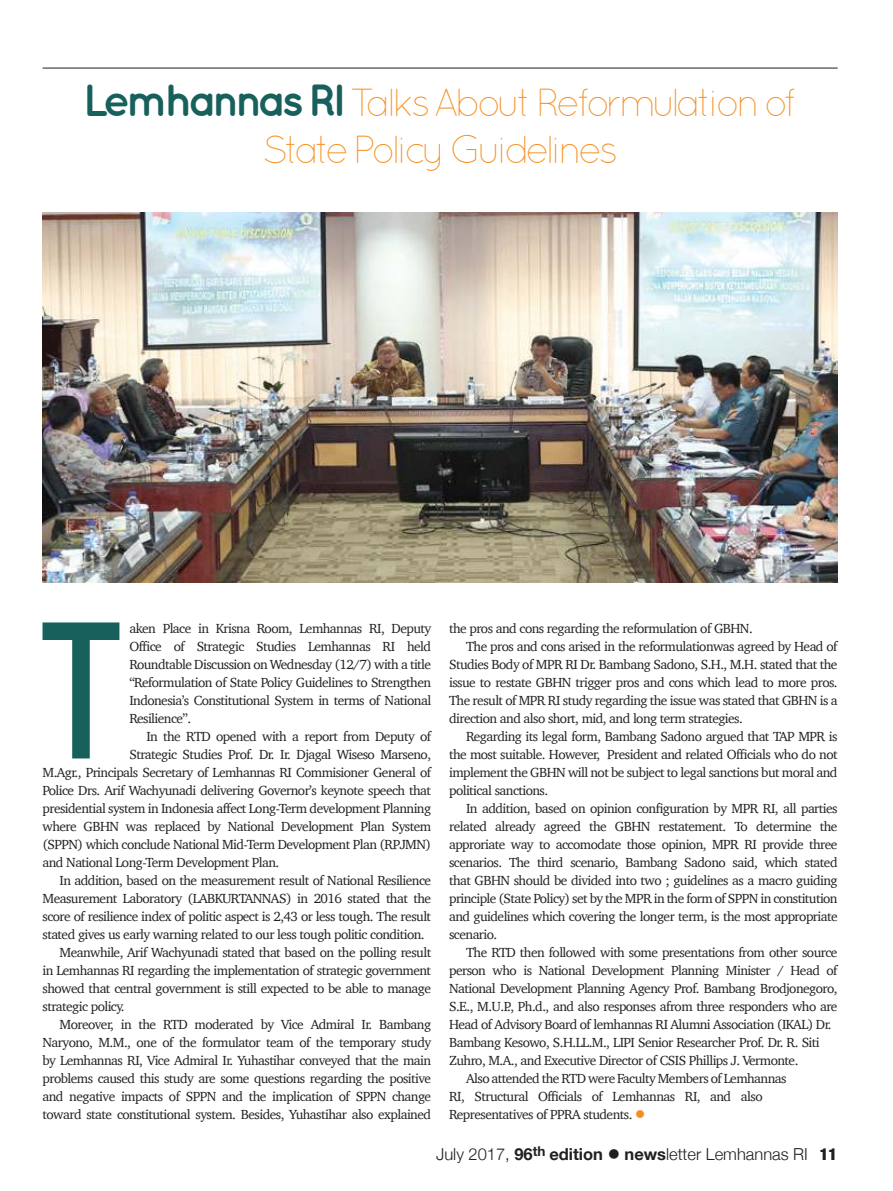
<style>
.page{position:relative;width:893px;height:1191px;background:#fff}
.page>*{position:absolute;margin:0;border:0;box-sizing:border-box;transform-origin:0 0}
.t1{font:900 184.5px "Ostrich Sans";color:#18605c}
.t2{font:300 39px/46.5px "Quicksand";letter-spacing:-.1em;color:#f68e1d;text-align:center}
.t3{font:300 16.5px "Helvetica Neue";color:#221f1f}
.t4{font:13.5px/18px "Charter";letter-spacing:-.04em;color:#221f1f;text-align:justify}
.s1{font-weight:700;font-size:45px;color:#18605c}
.s2{color:#f68e1d}
.s3{font-weight:700}
.s4{font-weight:900;font-stretch:condensed}
</style>
<div class="page">
<hr style="left:43px;top:68px;width:795px;height:1px;background:#221f1f">
<img style="left:43px;top:212px;width:795px;height:371px">
<h2 class="t2" style="left:83px;top:83px;width:716px"><span class="s1">Lemhannas RI</span> Talks About Reformulation of<br>State Policy Guidelines</h2>
<h1 class="t1" style="left:43px;top:587px;width:87px">T</h1>
<p class="t4" style="left:129px;top:620px;width:303px">aken Place in Krisna Room, Lemhannas RI, Deputy Office of Strategic Studies Lemhannas RI held Roundtable Discussion on Wednesday (12/7) with a title “Reformulation of State Policy Guidelines to Strengthen Indonesia’s Constitutional System in terms of National Resilience”.</p>
<p class="t4" style="left:146px;top:728px;width:286px">In the RTD opened with a report from Deputy of</p>
<p class="t4" style="left:129px;top:746px;width:303px">Strategic Studies Prof. Dr. Ir. Djagal Wiseso Marseno,</p>
<p class="t4" style="left:43px;top:764px;width:390px">M.Agr., Principals Secretary of Lemhannas RI Commisioner General of</p>
<p class="t4" style="left:43px;top:782px;width:390px">Police Drs. Arif Wachyunadi delivering Governor’s keynote speech that</p>
<p class="t4" style="left:43px;top:800px;width:390px">presidential system in Indonesia affect Long-Term development Planning</p>
<p class="t4" style="left:43px;top:818px;width:390px">where GBHN was replaced by National Development Plan System</p>
<p class="t4" style="left:43px;top:836px;width:390px">(SPPN) which conclude National Mid-Term Development Plan (RPJMN)</p>
<p class="t4" style="left:43px;top:854px;width:238px">and National Long-Term Development Plan.</p>
<p class="t4" style="left:60px;top:872px;width:373px">In addition, based on the measurement result of National Resilience</p>
<p class="t4" style="left:43px;top:889px;width:390px">Measurement Laboratory (LABKURTANNAS) in 2016 stated that the</p>
<p class="t4" style="left:43px;top:908px;width:390px">score of resilience index of politic aspect is 2,43 or less tough. The result</p>
<p class="t4" style="left:43px;top:926px;width:384px">stated gives us early warning related to our less tough politic condition.</p>
<p class="t4" style="left:60px;top:944px;width:373px">Meanwhile, Arif Wachyunadi stated that based on the polling result</p>
<p class="t4" style="left:43px;top:962px;width:390px">in Lemhannas RI regarding the implementation of strategic government</p>
<p class="t4" style="left:43px;top:980px;width:390px">showed that central government is still expected to be able to manage</p>
<p class="t4" style="left:43px;top:998px;width:83px">strategic policy.</p>
<p class="t4" style="left:60px;top:1016px;width:373px">Moreover, in the RTD moderated by Vice Admiral Ir. Bambang</p>
<p class="t4" style="left:43px;top:1034px;width:390px">Naryono, M.M., one of the formulator team of the temporary study</p>
<p class="t4" style="left:43px;top:1052px;width:390px">by Lemhannas RI, Vice Admiral Ir. Yuhastihar conveyed that the main</p>
<p class="t4" style="left:43px;top:1070px;width:390px">problems caused this study are some questions regarding the positive</p>
<p class="t4" style="left:43px;top:1088px;width:390px">and negative impacts of SPPN and the implication of SPPN change</p>
<p class="t4" style="left:43px;top:1106px;width:390px">toward state constitutional system. Besides, Yuhastihar also explained</p>
<p class="t4" style="left:449px;top:620px;width:305px">the pros and cons regarding the reformulation of GBHN.</p>
<p class="t4" style="left:466px;top:638px;width:373px">The pros and cons arised in the reformulationwas agreed by Head of</p>
<p class="t4" style="left:449px;top:656px;width:390px">Studies Body of MPR RI Dr. Bambang Sadono, S.H., M.H. stated that the</p>
<p class="t4" style="left:449px;top:674px;width:390px">issue to restate GBHN trigger pros and cons which lead to more pros.</p>
<p class="t4" style="left:449px;top:692px;width:390px">The result of MPR RI study regarding the issue was stated that GBHN is a</p>
<p class="t4" style="left:449px;top:710px;width:295px">direction and also short, mid, and long term strategies.</p>
<p class="t4" style="left:466px;top:728px;width:373px">Regarding its legal form, Bambang Sadono argued that TAP MPR is</p>
<p class="t4" style="left:449px;top:744px;width:390px">the most suitable. However, President and related Officials who do not</p>
<p class="t4" style="left:449px;top:764px;width:390px">implement the GBHN will not be subject to legal sanctions but moral and</p>
<p class="t4" style="left:449px;top:782px;width:101px">political sanctions.</p>
<p class="t4" style="left:466px;top:798px;width:373px">In addition, based on opinion configuration by MPR RI, all parties</p>
<p class="t4" style="left:449px;top:818px;width:390px">related already agreed the GBHN restatement. To determine the</p>
<p class="t4" style="left:449px;top:836px;width:390px">approriate way to accomodate those opinion, MPR RI provide three</p>
<p class="t4" style="left:449px;top:854px;width:390px">scenarios. The third scenario, Bambang Sadono said, which stated</p>
<p class="t4" style="left:449px;top:872px;width:390px">that GBHN should be divided into two ; guidelines as a macro guiding</p>
<p class="t4" style="left:449px;top:890px;width:390px">principle (State Policy) set by the MPR in the form of SPPN in constitution</p>
<p class="t4" style="left:449px;top:908px;width:390px">and guidelines which covering the longer term, is the most appropriate</p>
<p class="t4" style="left:449px;top:926px;width:50px">scenario.</p>
<p class="t4" style="left:466px;top:944px;width:373px">The RTD then followed with some presentations from other source</p>
<p class="t4" style="left:449px;top:962px;width:390px">person who is National Development Planning Minister / Head of</p>
<p class="t4" style="left:449px;top:980px;width:390px">National Development Planning Agency Prof. Bambang Brodjonegoro,</p>
<p class="t4" style="left:449px;top:998px;width:390px">S.E., M.U.P., Ph.d., and also responses afrom three responders who are</p>
<p class="t4" style="left:449px;top:1016px;width:384px">Head of Advisory Board of lemhannas RI Alumni Association (IKAL) Dr.</p>
<p class="t4" style="left:449px;top:1034px;width:372px">Bambang Kesowo, S.H.LL.M., LIPI Senior Researcher Prof. Dr. R. Siti</p>
<p class="t4" style="left:449px;top:1052px;width:351px">Zuhro, M.A., and Executive Director of CSIS Phillips J. Vermonte.</p>
<p class="t4" style="left:466px;top:1070px;width:322px">Also attended the RTD were Faculty Members of Lemhannas</p>
<p class="t4" style="left:449px;top:1086px;width:315px">RI, Structural Officials of Lemhannas RI, and also</p>
<p class="t4" style="left:449px;top:1106px;width:198px">Representatives of PPRA students. <span class="s2">●</span></p>
<p class="t3" style="left:436px;top:1144px;width:402px">July 2017, <span class="s3">96</span><sup>th</sup> <span class="s3">edition</span> ● <span class="s3">news</span>letter Lemhannas RI <span class="s4">11</span></p>
</div>
